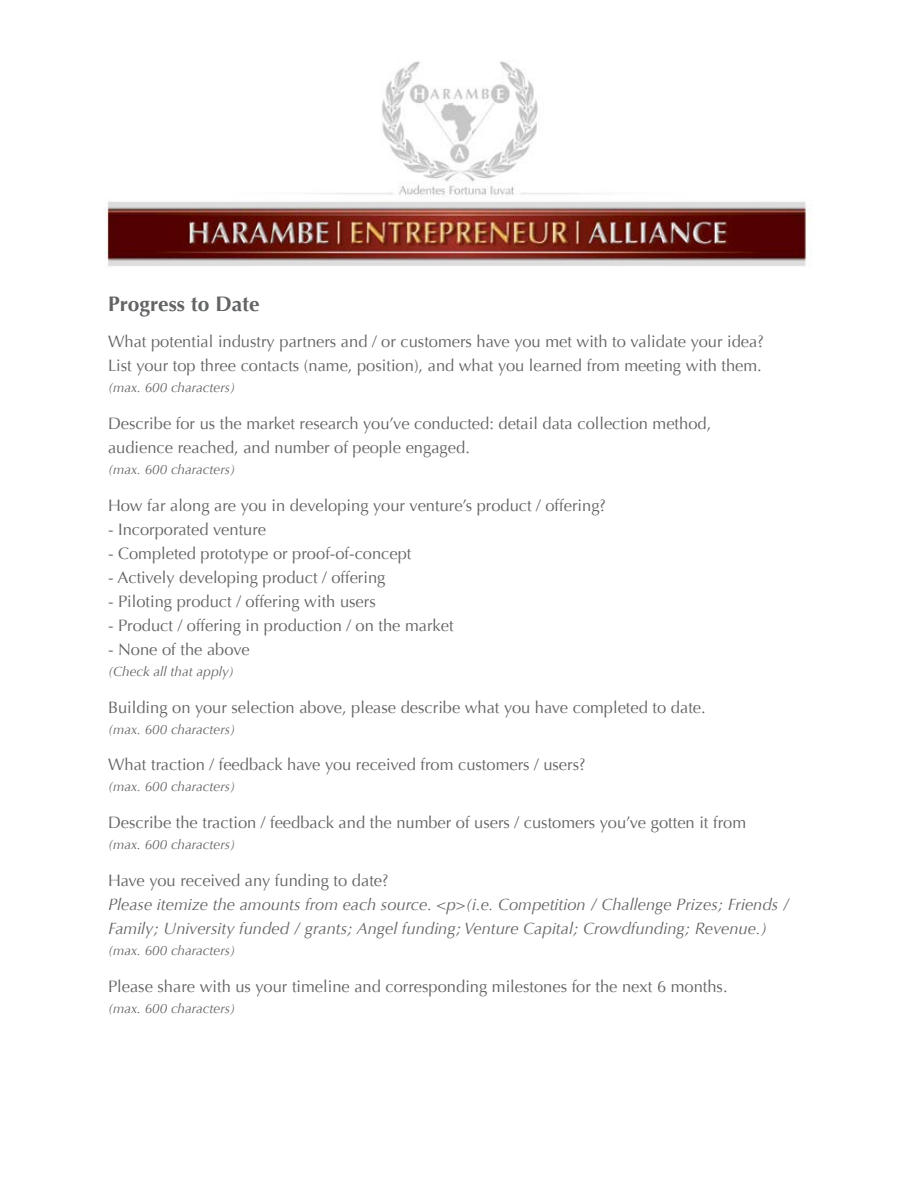
<style>
.page{position:relative;width:918px;height:1188px;background:#fff}
.page>*{position:absolute;margin:0;border:0;box-sizing:border-box;transform-origin:0 0}
.t1{font:700 21px "Optima";color:#636466}
.t2{font:16.5px/24px "Optima";color:#636466}
.t3{font:italic 16.5px/24px "Optima";color:#636466}
.t4{font:italic 13.5px "Optima";color:#636466}
</style>
<div class="page">
<img style="left:104px;top:61px;width:708px;height:205px">
<p class="t1" style="left:108px;top:291px;width:153px">Progress to Date</p>
<p class="t2" style="left:108px;top:330px;width:657px">What potential industry partners and / or customers have you met with to validate your idea?<br>List your top three contacts (name, position), and what you learned from meeting with them.</p>
<p class="t4" style="left:108px;top:380px;width:129px">(max. 600 characters)</p>
<p class="t2" style="left:108px;top:412px;width:605px">Describe for us the market research you’ve conducted: detail data collection method, audience reached, and number of people engaged.</p>
<p class="t4" style="left:108px;top:462px;width:129px">(max. 600 characters)</p>
<p class="t2" style="left:108px;top:493px;width:500px">How far along are you in developing your venture’s product / offering?</p>
<p class="t2" style="left:108px;top:518px;width:160px">- Incorporated venture</p>
<p class="t2" style="left:108px;top:542px;width:305px">- Completed prototype or proof-of-concept</p>
<p class="t2" style="left:108px;top:566px;width:279px">- Actively developing product / offering</p>
<p class="t2" style="left:108px;top:590px;width:269px">- Piloting product / offering with users</p>
<p class="t2" style="left:108px;top:614px;width:347px">- Product / offering in production / on the market</p>
<p class="t2" style="left:108px;top:638px;width:143px">- None of the above</p>
<p class="t4" style="left:108px;top:663px;width:128px">(Check all that apply)</p>
<p class="t2" style="left:108px;top:695px;width:599px">Building on your selection above, please describe what you have completed to date.</p>
<p class="t4" style="left:108px;top:721px;width:129px">(max. 600 characters)</p>
<p class="t2" style="left:108px;top:753px;width:479px">What traction / feedback have you received from customers / users?</p>
<p class="t4" style="left:108px;top:779px;width:129px">(max. 600 characters)</p>
<p class="t2" style="left:108px;top:811px;width:640px">Describe the traction / feedback and the number of users / customers you’ve gotten it from</p>
<p class="t4" style="left:108px;top:837px;width:129px">(max. 600 characters)</p>
<p class="t2" style="left:108px;top:869px;width:282px">Have you received any funding to date?</p>
<p class="t3" style="left:108px;top:892px;width:683px">Please itemize the amounts from each source. &lt;p&gt;(i.e. Competition / Challenge Prizes; Friends /<br>Family; University funded / grants; Angel funding; Venture Capital; Crowdfunding; Revenue.)</p>
<p class="t4" style="left:108px;top:942px;width:129px">(max. 600 characters)</p>
<p class="t2" style="left:108px;top:974px;width:621px">Please share with us your timeline and corresponding milestones for the next 6 months.</p>
<p class="t4" style="left:108px;top:1000px;width:129px">(max. 600 characters)</p>
</div>
